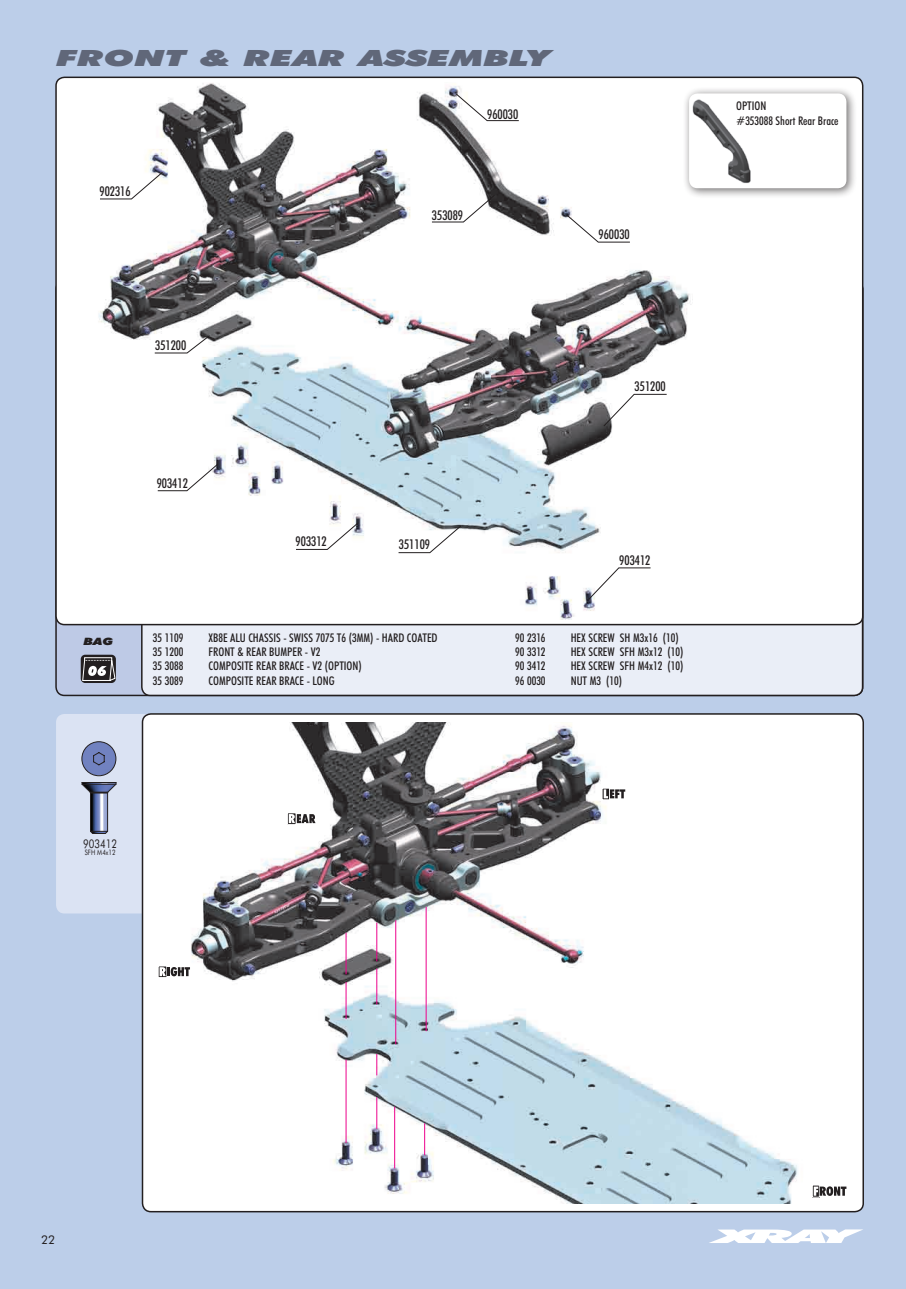
<style>
.page{position:relative;width:906px;height:1289px;background:#fff}
.page>*{position:absolute;margin:0;border:0;box-sizing:border-box;transform-origin:0 0}
.popis{font:italic 900 22.35px "Futura BTCE";color:#606779;scale:1.61 1}
.t1{font:500 condensed 13.5px "Futura BTCE";color:#231f20}
.popis-2{font:500 condensed 12px "Futura BTCE";color:#231f20}
.t2{font:12px "Futura BTCE";color:#231f20;scale:.8 1}
.t3{font:12px "Futura BTCE";color:#231f20}
.t4{font:italic 900 10.2px "Futura BTCE";color:#231f20;scale:1.33 1}
.t5{font:7.5px "Futura BTCE";color:#231f20;scale:.8 1}
</style>
<div class="page">
<div style="left:0;top:0;width:906px;height:1288px;background:#bccee9"></div>
<svg style="left:712px;top:1229px;width:151px;height:13px"></svg>
<div style="left:56px;top:714px;width:113px;height:199px;background:#dbe3f3;border-radius:9px"></div>
<div style="left:142px;top:714px;width:721px;height:497px;background:#fff;border-radius:9px"></div>
<div style="left:142px;top:713px;width:722px;height:499px;border:2px solid #231f20;border-radius:9px"></div>
<div style="left:142px;top:280px;width:720px;height:415px;background:#eaeef7;border-radius:9px"></div>
<div style="left:56px;top:77px;width:806px;height:547px;background:#fff;border-radius:9px"></div>
<svg style="left:82px;top:741px;width:34px;height:92px"></svg>
<img style="left:98px;top:83px;width:595px;height:536px">
<img style="left:182px;top:722px;width:616px;height:481px">
<div style="left:812px;top:1184px;width:7px;height:13px;border:1px solid #fff"></div>
<svg style="left:813px;top:1186px;width:33px;height:9px"></svg>
<div style="left:158px;top:965px;width:9px;height:12px;border:1px solid #fff"></div>
<svg style="left:159px;top:967px;width:31px;height:9px"></svg>
<div style="left:602px;top:788px;width:8px;height:12px;border:1px solid #fff"></div>
<svg style="left:603px;top:789px;width:22px;height:9px"></svg>
<div style="left:682px;top:87px;width:174px;height:111px;background:#231f20;opacity:.65"></div>
<div style="left:689px;top:93px;width:157px;height:95px;background:#fff;border-radius:9px"></div>
<img style="left:692px;top:99px;width:59px;height:84px">
<div style="left:287px;top:812px;width:9px;height:12px;border:1px solid #fff"></div>
<svg style="left:289px;top:814px;width:26px;height:9px"></svg>
<svg style="left:99px;top:171px;width:64px;height:29px"></svg>
<svg style="left:431px;top:194px;width:64px;height:29px"></svg>
<div style="left:81px;top:654px;width:35px;height:29px;background:#231f20;border-radius:4px"></div>
<svg style="left:82px;top:657px;width:33px;height:24px"></svg>
<svg style="left:455px;top:93px;width:64px;height:28px"></svg>
<svg style="left:566px;top:214px;width:64px;height:29px"></svg>
<svg style="left:157px;top:463px;width:62px;height:28px"></svg>
<svg style="left:295px;top:521px;width:64px;height:29px"></svg>
<svg style="left:587px;top:567px;width:64px;height:33px"></svg>
<svg style="left:603px;top:393px;width:64px;height:34px"></svg>
<svg style="left:398px;top:525px;width:64px;height:28px"></svg>
<svg style="left:154px;top:334px;width:56px;height:20px"></svg>
<hr style="left:424px;top:1123px;width:1px;height:32px;background:#ed028c">
<hr style="left:426px;top:906px;width:1px;height:125px;background:#ed028c">
<hr style="left:394px;top:1106px;width:1px;height:62px;background:#ed028c">
<hr style="left:395px;top:920px;width:1px;height:124px;background:#ed028c">
<hr style="left:376px;top:1097px;width:1px;height:31px;background:#ed028c">
<svg style="left:376px;top:1053px;width:1px;height:22px"></svg>
<hr style="left:376px;top:968px;width:1px;height:36px;background:#ed028c">
<hr style="left:376px;top:922px;width:1px;height:39px;background:#ed028c">
<hr style="left:346px;top:1059px;width:1px;height:83px;background:#ed028c">
<hr style="left:346px;top:981px;width:1px;height:38px;background:#ed028c">
<hr style="left:346px;top:932px;width:1px;height:42px;background:#ed028c">
<p class="popis" style="left:56px;top:43px;width:308px">FRONT &amp; REAR ASSEMBLY</p>
<p class="t1" style="left:99px;top:182px;width:33px">902316</p>
<p class="t1" style="left:487px;top:105px;width:33px">960030</p>
<p class="t1" style="left:432px;top:206px;width:33px">353089</p>
<p class="t1" style="left:598px;top:225px;width:33px">960030</p>
<p class="t1" style="left:155px;top:336px;width:33px">351200</p>
<p class="t4" style="left:83px;top:634px;width:24px">BAG</p>
<p class="t1" style="left:157px;top:474px;width:33px">903412</p>
<p class="t1" style="left:296px;top:532px;width:33px">903312</p>
<p class="t1" style="left:399px;top:535px;width:33px">351109</p>
<p class="popis-2" style="left:153px;top:629px;width:32px">35 1109</p>
<p class="popis-2" style="left:208px;top:629px;width:231px">XB8E ALU CHASSIS - SWISS 7075 T6 (3MM) - HARD COATED</p>
<p class="popis-2" style="left:153px;top:643px;width:32px">35 1200</p>
<p class="popis-2" style="left:208px;top:643px;width:113px">FRONT &amp; REAR BUMPER - V2</p>
<p class="popis-2" style="left:153px;top:658px;width:32px">35 3088</p>
<p class="popis-2" style="left:208px;top:658px;width:155px">COMPOSITE REAR BRACE - V2 (OPTION)</p>
<p class="popis-2" style="left:153px;top:672px;width:32px">35 3089</p>
<p class="popis-2" style="left:208px;top:672px;width:128px">COMPOSITE REAR BRACE - LONG</p>
<p class="t1" style="left:634px;top:377px;width:33px">351200</p>
<p class="t1" style="left:619px;top:551px;width:33px">903412</p>
<p class="popis-2" style="left:515px;top:629px;width:32px">90 2316</p>
<p class="popis-2" style="left:570px;top:629px;width:110px">HEX SCREW SH M3x16 (10)</p>
<p class="popis-2" style="left:515px;top:643px;width:32px">90 3312</p>
<p class="popis-2" style="left:570px;top:643px;width:114px">HEX SCREW SFH M3x12 (10)</p>
<p class="popis-2" style="left:515px;top:658px;width:32px">90 3412</p>
<p class="popis-2" style="left:570px;top:658px;width:114px">HEX SCREW SFH M4x12 (10)</p>
<p class="popis-2" style="left:515px;top:672px;width:32px">96 0030</p>
<p class="popis-2" style="left:570px;top:672px;width:53px">NUT M3 (10)</p>
<p class="popis-2" style="left:736px;top:98px;width:32px">OPTION</p>
<p class="popis-2" style="left:736px;top:112px;width:104px">#353088 Short Rear Brace</p>
<p class="t2" style="left:83px;top:835px;width:44px">903412</p>
<p class="t5" style="left:85px;top:847px;width:40px">SFH M4x12</p>
<p class="t3" style="left:41px;top:1231px;width:16px">22</p>
</div>
